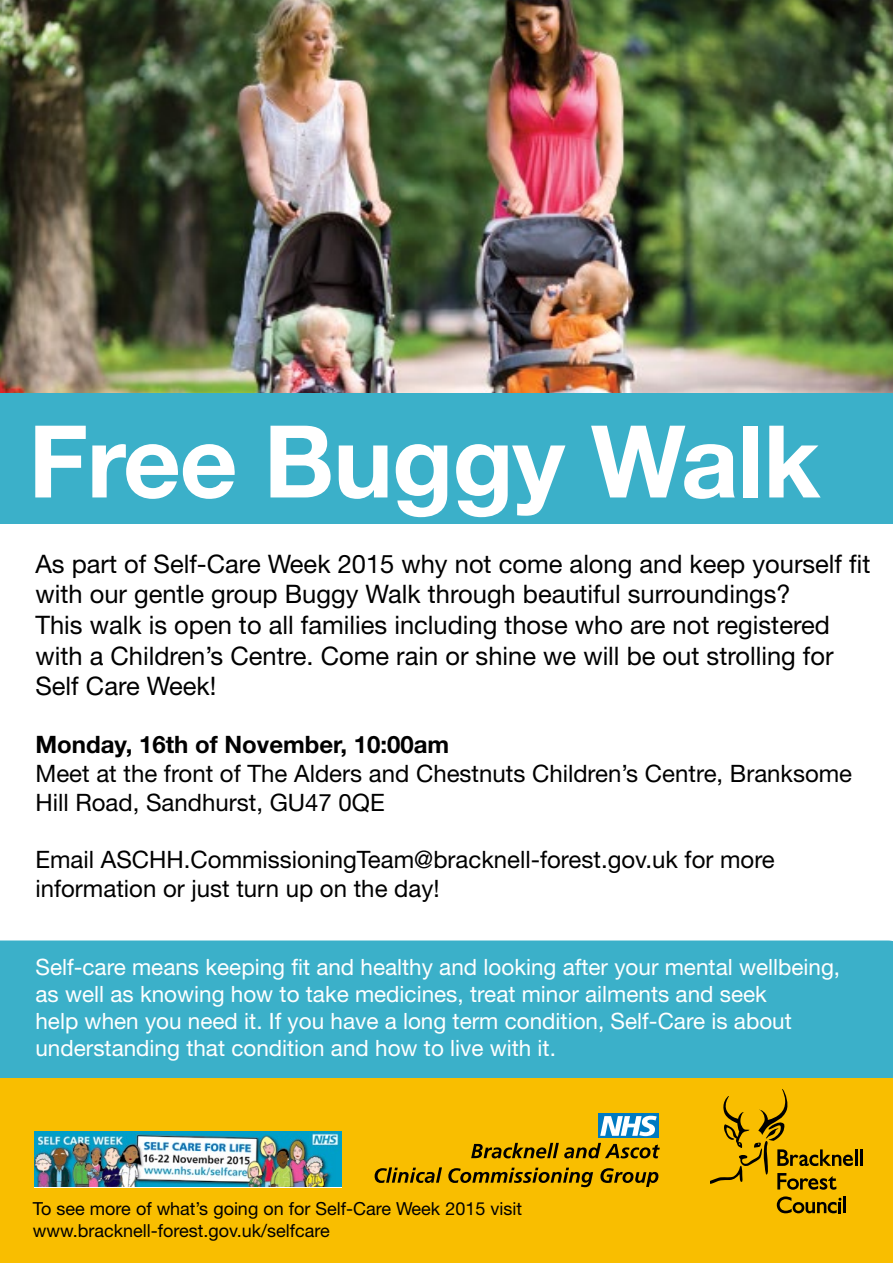
<style>
.page{position:relative;width:893px;height:1263px;background:#fff}
.page>*{position:absolute;margin:0;border:0;box-sizing:border-box;transform-origin:0 0}
.t1{font:700 100.5px "Helvetica Neue";letter-spacing:-.01em;color:#fff}
.t2{font:25.5px/30.6px "Helvetica Neue";color:#000}
.t3{font:24px/28.8px "Helvetica Neue";color:#000}
.t4{font:700 24px "Helvetica Neue";color:#000}
.t5{font:22.5px/27px "Helvetica Neue";color:#fff}
.t6{font:18px/21.6px "Helvetica Neue";color:#000}
</style>
<div class="page">
<img style="left:0;top:0;width:893px;height:393px">
<div style="left:0;top:940px;width:893px;height:138px;background:#3bb0c9"></div>
<div style="left:0;top:393px;width:893px;height:131px;background:#3bb0c9"></div>
<div style="left:0;top:1078px;width:893px;height:185px;background:#f9be00"></div>
<svg style="left:710px;top:1089px;width:152px;height:101px"></svg>
<svg style="left:777px;top:1196px;width:69px;height:17px"></svg>
<div style="left:598px;top:1114px;width:61px;height:24px;background:#007ac2"></div>
<svg style="left:600px;top:1116px;width:57px;height:20px"></svg>
<svg style="left:471px;top:1143px;width:189px;height:15px"></svg>
<svg style="left:375px;top:1167px;width:67px;height:16px"></svg>
<svg style="left:448px;top:1167px;width:145px;height:20px"></svg>
<svg style="left:600px;top:1168px;width:58px;height:19px"></svg>
<svg style="left:34px;top:1186px;width:308px;height:2px"></svg>
<img style="left:34px;top:1131px;width:308px;height:55px">
<h1 class="t1" style="left:28px;top:399px;width:793px">Free Buggy Walk</h1>
<p class="t2" style="left:35px;top:548px;width:837px">As part of Self-Care Week 2015 why not come along and keep yourself fit with our gentle group Buggy Walk through beautiful surroundings?<br>This walk is open to all families including those who are not registered with a Children’s Centre. Come rain or shine we will be out strolling for Self Care Week!</p>
<p class="t4" style="left:35px;top:729px;width:415px">Monday, 16th of November, 10:00am</p>
<p class="t3" style="left:35px;top:758px;width:818px">Meet at the front of The Alders and Chestnuts Children’s Centre, Branksome<br>Hill Road, Sandhurst, GU47 0QE</p>
<p class="t3" style="left:35px;top:845px;width:741px">Email ASCHH.CommissioningTeam@bracknell-forest.gov.uk for more information or just turn up on the day!</p>
<p class="t5" style="left:35px;top:953px;width:806px">Self-care means keeping fit and healthy and looking after your mental wellbeing, as well as knowing how to take medicines, treat minor ailments and seek<br>help when you need it. If you have a long term condition, Self-Care is about understanding that condition and how to live with it.</p>
<p class="t6" style="left:33px;top:1198px;width:491px">To see more of what’s going on for Self-Care Week 2015 visit www.bracknell-forest.gov.uk/selfcare</p>
</div>
